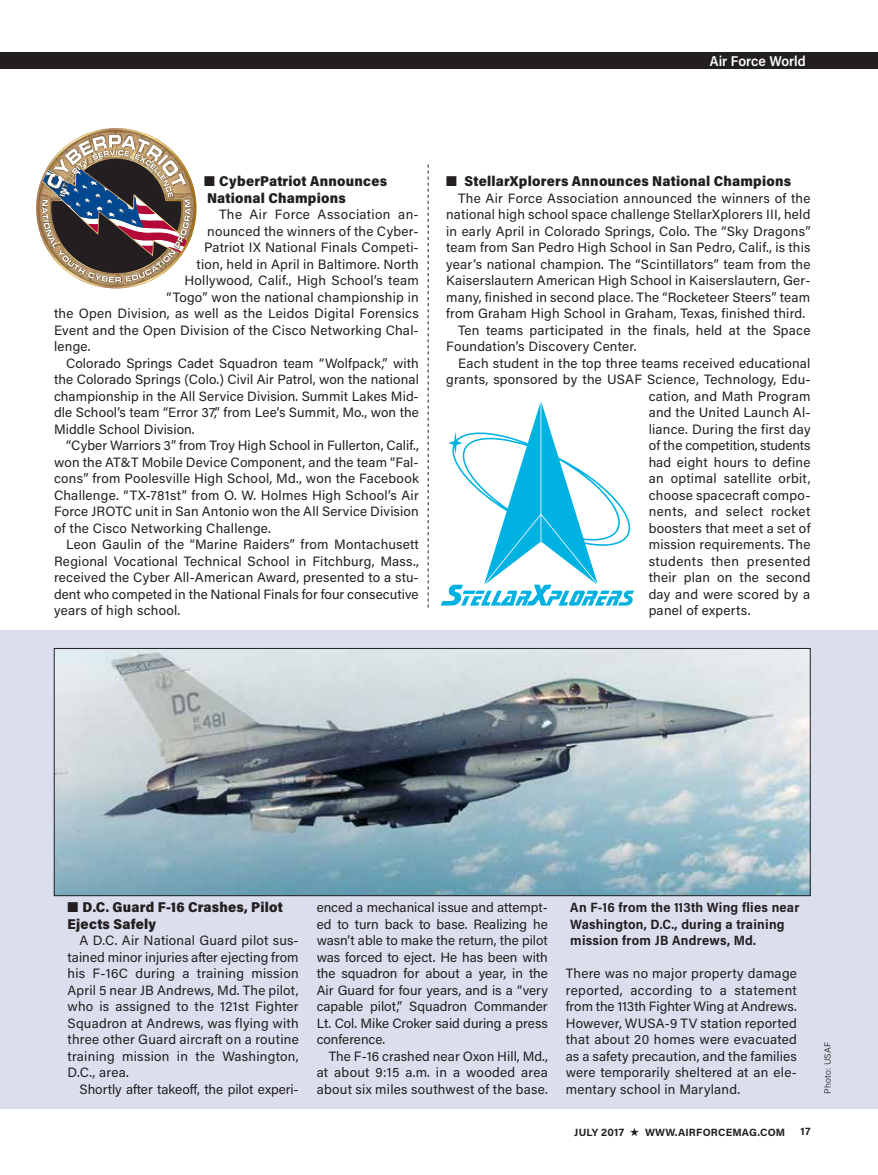
<style>
.page{position:relative;width:878px;height:1175px;background:#fff}
.page>*{position:absolute;margin:0;border:0;box-sizing:border-box;transform-origin:0 0}
.t1{font:900 14.25px/16.5px "Acumin Pro Semi Cond";letter-spacing:.015em;color:#231f20}
.t2{font:600 14.25px "Acumin Pro Semi Cond";color:#fff}
.t3{font:13.5px/16.5px "Acumin Pro";letter-spacing:.02em;color:#231f20;text-align:justify}
.t4{font:700 13.5px/16.5px "Acumin Pro Semi Cond";letter-spacing:.015em;color:#231f20}
.t5{font:13.5px "Acumin Pro";color:#231f20}
.t6{font:13.5px "Acumin Pro";letter-spacing:-.01em;color:#231f20}
.t7{font:700 10.5px "Acumin Pro";letter-spacing:.02em;color:#231f20}
.t8{font:300 9px "Acumin Pro";letter-spacing:.02em;color:#231f20}
</style>
<div class="page">
<div style="left:0;top:53px;width:878px;height:16px;background:#231f20"></div>
<div style="left:0;top:630px;width:878px;height:478px;background:#dbdeed"></div>
<img style="left:56px;top:650px;width:752px;height:244px">
<div style="left:54px;top:648px;width:756px;height:248px;border:1px solid #231f20"></div>
<svg style="left:441px;top:402px;width:193px;height:203px"></svg>
<svg style="left:36px;top:128px;width:161px;height:160px"></svg>
<img style="left:51px;top:172px;width:37px;height:16px">
<img style="left:73px;top:188px;width:40px;height:19px">
<img style="left:118px;top:208px;width:19px;height:16px">
<svg style="left:428px;top:165px;width:1px;height:442px"></svg>
<p class="t2" style="left:709px;top:51px;width:98px">Air Force World</p>
<p class="t1" style="left:204px;top:172px;width:184px">■■ CyberPatriot Announces<br>National Champions</p>
<p class="t3" style="left:219px;top:205px;width:201px">The Air Force Association an-</p>
<p class="t3" style="left:207px;top:222px;width:213px">nounced the winners of the Cyber-</p>
<p class="t3" style="left:204px;top:238px;width:216px">Patriot IX National Finals Competi-</p>
<p class="t3" style="left:197px;top:255px;width:224px">tion, held in April in Baltimore. North</p>
<p class="t3" style="left:185px;top:271px;width:236px">Hollywood, Calif., High School’s team</p>
<p class="t3" style="left:167px;top:288px;width:254px">“Togo” won the national championship in</p>
<p class="t3" style="left:54px;top:304px;width:366px">the Open Division, as well as the Leidos Digital Forensics</p>
<p class="t3" style="left:54px;top:321px;width:366px">Event and the Open Division of the Cisco Networking Chal-</p>
<p class="t3" style="left:54px;top:337px;width:38px">lenge.</p>
<p class="t3" style="left:66px;top:354px;width:354px">Colorado Springs Cadet Squadron team “Wolfpack,” with</p>
<p class="t3" style="left:54px;top:370px;width:366px">the Colorado Springs (Colo.) Civil Air Patrol, won the national</p>
<p class="t3" style="left:54px;top:387px;width:366px">championship in the All Service Division. Summit Lakes Mid-</p>
<p class="t3" style="left:54px;top:403px;width:366px">dle School’s team “Error 37,” from Lee’s Summit, Mo., won the</p>
<p class="t3" style="left:54px;top:420px;width:142px">Middle School Division.</p>
<p class="t3" style="left:66px;top:436px;width:354px">“Cyber Warriors 3” from Troy High School in Fullerton, Calif.,</p>
<p class="t3" style="left:54px;top:453px;width:366px">won the AT&amp;T Mobile Device Component, and the team “Fal-</p>
<p class="t3" style="left:54px;top:469px;width:366px">cons” from Poolesville High School, Md., won the Facebook</p>
<p class="t3" style="left:54px;top:486px;width:366px">Challenge. “TX-781st” from O. W. Holmes High School’s Air</p>
<p class="t3" style="left:54px;top:502px;width:366px">Force JROTC unit in San Antonio won the All Service Division</p>
<p class="t3" style="left:54px;top:519px;width:218px">of the Cisco Networking Challenge.</p>
<p class="t3" style="left:66px;top:535px;width:354px">Leon Gaulin of the “Marine Raiders” from Montachusett</p>
<p class="t3" style="left:54px;top:552px;width:366px">Regional Vocational Technical School in Fitchburg, Mass.,</p>
<p class="t3" style="left:54px;top:568px;width:366px">received the Cyber All-American Award, presented to a stu-</p>
<p class="t3" style="left:54px;top:585px;width:366px">dent who competed in the National Finals for four consecutive</p>
<p class="t3" style="left:54px;top:601px;width:128px">years of high school.</p>
<p class="t1" style="left:446px;top:172px;width:346px">■■ StellarXplorers Announces National Champions</p>
<p class="t3" style="left:458px;top:189px;width:354px">The Air Force Association announced the winners of the</p>
<p class="t3" style="left:446px;top:205px;width:366px">national high school space challenge StellarXplorers III, held</p>
<p class="t3" style="left:446px;top:222px;width:366px">in early April in Colorado Springs, Colo. The “Sky Dragons”</p>
<p class="t3" style="left:446px;top:238px;width:366px">team from San Pedro High School in San Pedro, Calif., is this</p>
<p class="t3" style="left:446px;top:255px;width:366px">year’s national champion. The “Scintillators” team from the</p>
<p class="t3" style="left:446px;top:271px;width:366px">Kaiserslautern American High School in Kaiserslautern, Ger-</p>
<p class="t3" style="left:446px;top:288px;width:365px">many, finished in second place. The “Rocketeer Steers” team</p>
<p class="t3" style="left:446px;top:304px;width:360px">from Graham High School in Graham, Texas, finished third.</p>
<p class="t3" style="left:458px;top:321px;width:354px">Ten teams participated in the finals, held at the Space</p>
<p class="t3" style="left:446px;top:337px;width:192px">Foundation’s Discovery Center.</p>
<p class="t3" style="left:458px;top:354px;width:354px">Each student in the top three teams received educational</p>
<p class="t3" style="left:446px;top:370px;width:366px">grants, sponsored by the USAF Science, Technology, Edu-</p>
<p class="t3" style="left:648px;top:387px;width:163px">cation, and Math Program</p>
<p class="t3" style="left:648px;top:403px;width:163px">and the United Launch Al-</p>
<p class="t3" style="left:648px;top:420px;width:163px">liance. During the first day</p>
<p class="t6" style="left:648px;top:436px;width:163px">of the competition, students</p>
<p class="t3" style="left:648px;top:453px;width:163px">had eight hours to define</p>
<p class="t3" style="left:648px;top:469px;width:163px">an optimal satellite orbit,</p>
<p class="t3" style="left:648px;top:486px;width:163px">choose spacecraft compo-</p>
<p class="t3" style="left:648px;top:502px;width:163px">nents, and select rocket</p>
<p class="t3" style="left:648px;top:519px;width:163px">boosters that meet a set of</p>
<p class="t3" style="left:648px;top:535px;width:163px">mission requirements. The</p>
<p class="t3" style="left:648px;top:552px;width:163px">students then presented</p>
<p class="t3" style="left:648px;top:568px;width:163px">their plan on the second</p>
<p class="t3" style="left:648px;top:585px;width:163px">day and were scored by a</p>
<p class="t3" style="left:648px;top:601px;width:103px">panel of experts.</p>
<p class="t1" style="left:67px;top:898px;width:217px">■■ D.C. Guard F-16 Crashes, Pilot<br>Ejects Safely</p>
<p class="t3" style="left:67px;top:931px;width:233px;text-indent:12px">A D.C. Air National Guard pilot sus&shy;tained minor injuries after ejecting from his F-16C during a training mission April 5 near JB Andrews, Md. The pilot, who is assigned to the 121st Fighter Squadron at Andrews, was flying with three other Guard aircraft on a routine training mission in the Washington, D.C., area.</p>
<p class="t5" style="left:80px;top:1079px;width:220px">Shortly after takeoff, the pilot experi-</p>
<p class="t3" style="left:316px;top:898px;width:233px">enced a mechanical issue and attempt&shy;ed to turn back to base. Realizing he wasn’t able to make the return, the pilot was forced to eject. He has been with the squadron for about a year, in the Air Guard for four years, and is a “very capable pilot,” Squadron Commander Lt. Col. Mike Croker said during a press conference.</p>
<p class="t3" style="left:316px;top:1047px;width:233px;text-indent:12px">The F-16 crashed near Oxon Hill, Md., at about 9:15 a.m. in a wooded area about six miles southwest of the base.</p>
<p class="t4" style="left:570px;top:898px;width:231px">An F-16 from the 113th Wing flies near<br>Washington, D.C., during a training mission from JB Andrews, Md.</p>
<p class="t3" style="left:565px;top:964px;width:233px">There was no major property damage reported, according to a statement from the 113th Fighter Wing at Andrews.<br>However, WUSA-9 TV station reported that about 20 homes were evacuated as a safety precaution, and the families were temporarily sheltered at an ele&shy;mentary school in Maryland.</p>
<p class="t7" style="left:574px;top:1124px;width:212px">JULY 2017 ★ WWW.AIRFORCEMAG.COM</p>
<p class="t7" style="left:800px;top:1124px;width:12px">17</p>
<p class="t8" style="left:821px;top:1094px;width:53px;rotate:-90deg">Photo: USAF</p>
</div>
